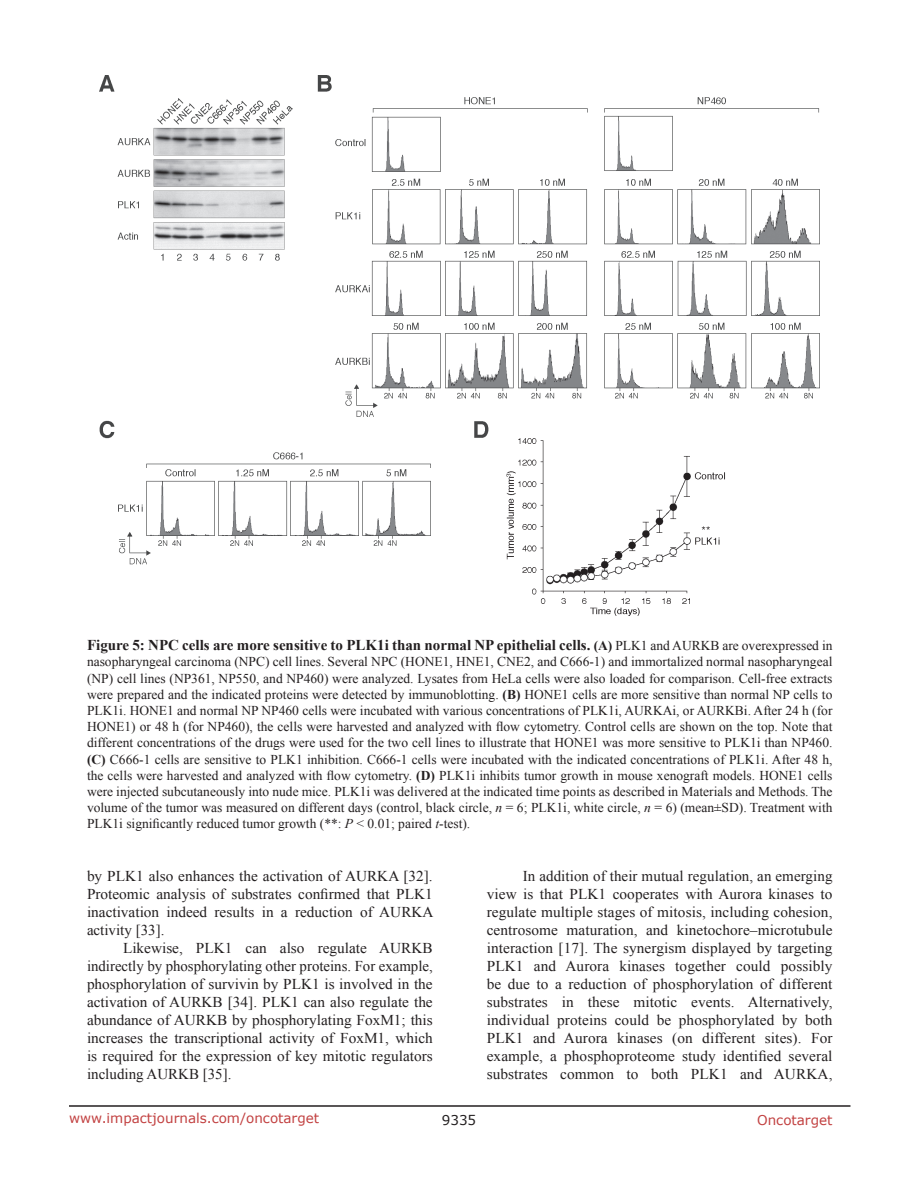
<style>
.page{position:relative;width:918px;height:1188px;background:#fff}
.page>*{position:absolute;margin:0;border:0;box-sizing:border-box;transform-origin:0 0}
.BodyText{font:15px/18px "Times New Roman";color:#231f20;text-align:justify}
.FigureText{font:700 15px "Times New Roman";color:#231f20}
.FigureText-2{font:13.5px/16.2px "Times New Roman";color:#231f20;text-align:justify}
.t1{font:13.5px "Verdana";color:#c24141}
.t2{font:13.5px "Verdana";color:#231f20}
.s1{font-size:13.5px}
.s2{font-weight:400;font-size:13.5px}
.s3{font-weight:700}
.s4{font-style:italic}
</style>
<div class="page">
<hr style="left:69px;top:1105px;width:781px;height:2px;background:#231f20">
<img style="left:100px;top:76px;width:720px;height:539px">
<p class="FigureText" style="left:87px;top:635px;width:747px">Figure 5: NPC cells are more sensitive to PLK1i than normal NP epithelial cells. <span class="s1">(A)</span> <span class="s2">PLK1 and AURKB are overexpressed in</span></p>
<p class="FigureText-2" style="left:87px;top:654px;width:747px">nasopharyngeal carcinoma (NPC) cell lines. Several NPC (HONE1, HNE1, CNE2, and C666-1) and immortalized normal nasopharyngeal (NP) cell lines (NP361, NP550, and NP460) were analyzed. Lysates from HeLa cells were also loaded for comparison. Cell-free extracts were prepared and the indicated proteins were detected by immunoblotting. <span class="s3">(B)</span> HONE1 cells are more sensitive than normal NP cells to PLK1i. HONE1 and normal NP NP460 cells were incubated with various concentrations of PLK1i, AURKAi, or AURKBi. After 24 h (for HONE1) or 48 h (for NP460), the cells were harvested and analyzed with flow cytometry. Control cells are shown on the top. Note that different concentrations of the drugs were used for the two cell lines to illustrate that HONE1 was more sensitive to PLK1i than NP460. <span class="s3">(C)</span> C666-1 cells are sensitive to PLK1 inhibition. C666-1 cells were incubated with the indicated concentrations of PLK1i. After 48 h, the cells were harvested and analyzed with flow cytometry. <span class="s3">(D)</span> PLK1i inhibits tumor growth in mouse xenograft models. HONE1 cells were injected subcutaneously into nude mice. PLK1i was delivered at the indicated time points as described in Materials and Methods. The volume of the tumor was measured on different days (control, black circle, <span class="s4">n</span> = 6; PLK1i, white circle, <span class="s4">n</span> = 6) (mean±SD). Treatment with PLK1i significantly reduced tumor growth (**: <span class="s4">P</span> &lt; 0.01; paired <span class="s4">t</span>-test).</p>
<p class="BodyText" style="left:87px;top:867px;width:348px">by PLK1 also enhances the activation of AURKA [32].<br>Proteomic analysis of substrates confirmed that PLK1 inactivation indeed results in a reduction of AURKA activity [33].</p>
<p class="BodyText" style="left:87px;top:939px;width:347px;text-indent:36px">Likewise, PLK1 can also regulate AURKB indirectly by phosphorylating other proteins. For example, phosphorylation of survivin by PLK1 is involved in the activation of AURKB [34]. PLK1 can also regulate the abundance of AURKB by phosphorylating FoxM1; this increases the transcriptional activity of FoxM1, which is required for the expression of key mitotic regulators including AURKB [35].</p>
<p class="BodyText" style="left:487px;top:867px;width:347px;text-indent:36px">In addition of their mutual regulation, an emerging view is that PLK1 cooperates with Aurora kinases to regulate multiple stages of mitosis, including cohesion, centrosome maturation, and kinetochore–microtubule interaction [17]. The synergism displayed by targeting PLK1 and Aurora kinases together could possibly be due to a reduction of phosphorylation of different substrates in these mitotic events. Alternatively, individual proteins could be phosphorylated by both PLK1 and Aurora kinases (on different sites). For example, a phosphoproteome study identified several substrates common to both PLK1 and AURKA,</p>
<p class="t1" style="left:69px;top:1109px;width:252px">www.impactjournals.com/oncotarget</p>
<p class="t2" style="left:442px;top:1111px;width:36px">9335</p>
<p class="t1" style="left:757px;top:1111px;width:77px">Oncotarget</p>
</div>
